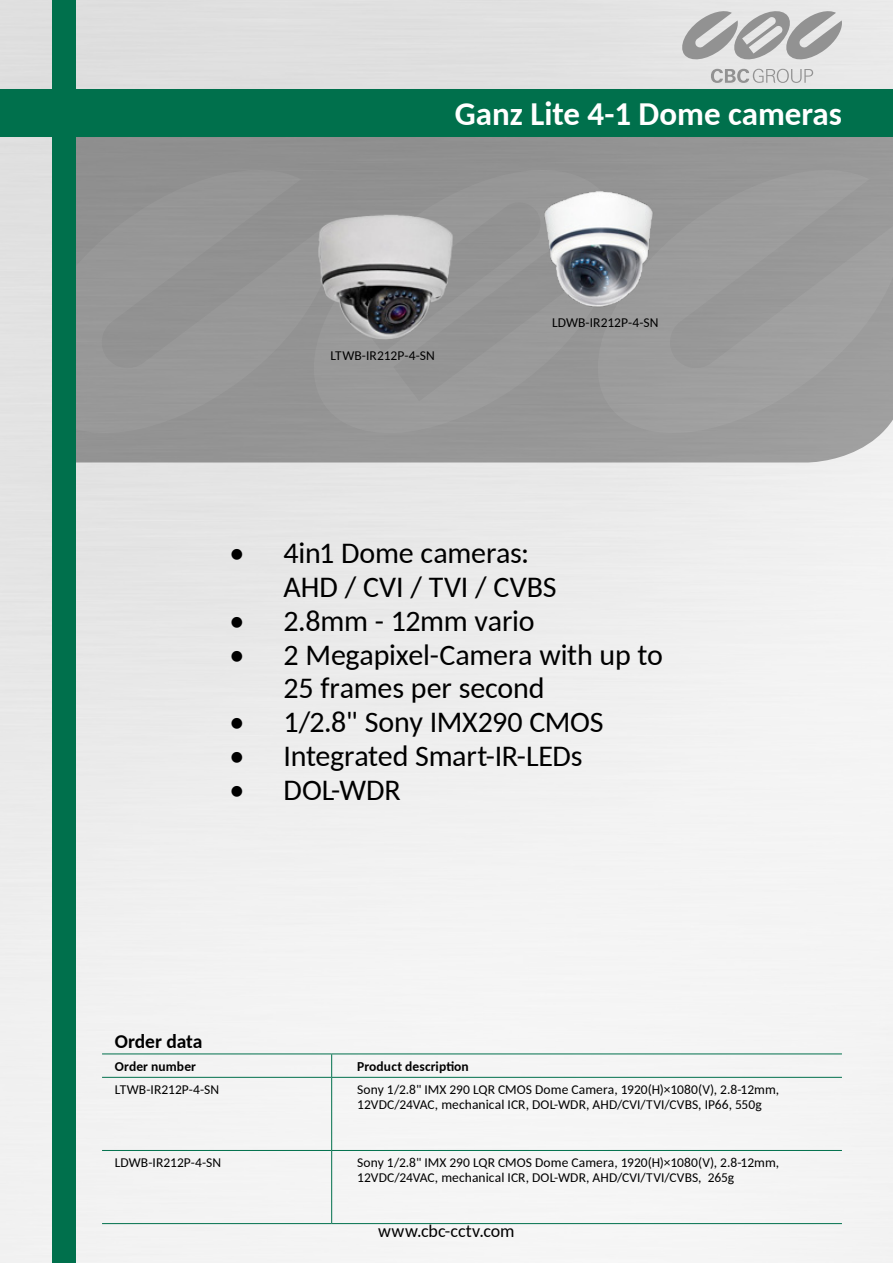
<style>
.page{position:relative;width:893px;height:1263px;background:#fff}
.page>*{position:absolute;margin:0;border:0;box-sizing:border-box;transform-origin:0 0}
.t1{font:700 33px "Carlito";color:#fff}
.t2{font:30px/33.8px "Carlito";letter-spacing:-.01em;color:#000}
.t3{font:700 19.5px "Carlito";letter-spacing:-.005em;color:#000}
.t4{font:18px "Carlito";letter-spacing:.005em;color:#000}
.t5{font:13.5px/15px "Carlito";letter-spacing:.005em;color:#000}
.t6{font:700 13.5px "Carlito";letter-spacing:.01em;color:#000}
</style>
<div class="page">
<div style="left:0;top:89px;width:893px;height:48px;background:#00704c"></div>
<div style="left:52px;top:0;width:24px;height:1263px;background:#00704c"></div>
<svg style="left:711px;top:69px;width:102px;height:14px"></svg>
<svg style="left:678px;top:8px;width:164px;height:55px;background:#c1c1c1"></svg>
<hr style="left:102px;top:1053px;width:230px;height:1px;background:#00704c">
<hr style="left:332px;top:1053px;width:510px;height:1px;background:#00704c">
<svg style="left:331px;top:1054px;width:1px;height:23px"></svg>
<hr style="left:102px;top:1077px;width:230px;height:1px;background:#00704c">
<hr style="left:332px;top:1077px;width:510px;height:1px;background:#00704c">
<hr style="left:331px;top:1078px;width:1px;height:72px;background:#00704c">
<hr style="left:102px;top:1150px;width:230px;height:1px;background:#00704c">
<hr style="left:332px;top:1150px;width:510px;height:1px;background:#00704c">
<hr style="left:331px;top:1151px;width:1px;height:72px;background:#00704c">
<hr style="left:102px;top:1223px;width:230px;height:1px;background:#00704c">
<hr style="left:332px;top:1223px;width:510px;height:1px;background:#00704c">
<img style="left:287px;top:207px;width:198px;height:143px">
<img style="left:510px;top:170px;width:179px;height:142px">
<h1 class="t1" style="left:455px;top:91px;width:389px">Ganz Lite 4-1 Dome cameras</h1>
<p class="t5" style="left:330px;top:347px;width:106px">LTWB-IR212P-4-SN</p>
<p class="t5" style="left:552px;top:314px;width:108px">LDWB-IR212P-4-SN</p>
<h2 class="t2" style="left:284px;top:535px;width:274px;text-indent:-54px">• 4in1 Dome cameras:<br>AHD / CVI / TVI / CVBS</h2>
<h2 class="t2" style="left:230px;top:603px;width:306px">• 2.8mm - 12mm vario</h2>
<h2 class="t2" style="left:284px;top:636px;width:381px;text-indent:-54px">• 2 Megapixel-Camera with up to<br>25 frames per second</h2>
<h2 class="t2" style="left:230px;top:704px;width:375px">• 1/2.8" Sony IMX290 CMOS</h2>
<h2 class="t2" style="left:230px;top:738px;width:354px">• Integrated Smart-IR-LEDs</h2>
<h2 class="t2" style="left:230px;top:771px;width:173px">• DOL-WDR</h2>
<h3 class="t3" style="left:115px;top:1028px;width:89px">Order data</h3>
<p class="t6" style="left:115px;top:1057px;width:83px">Order number</p>
<p class="t6" style="left:357px;top:1057px;width:113px">Product description</p>
<p class="t5" style="left:115px;top:1081px;width:106px">LTWB-IR212P-4-SN</p>
<p class="t5" style="left:357px;top:1081px;width:423px">Sony 1/2.8" IMX 290 LQR CMOS Dome Camera, 1920(H)×1080(V), 2.8-12mm,<br>12VDC/24VAC, mechanical ICR, DOL-WDR, AHD/CVI/TVI/CVBS, IP66, 550g</p>
<p class="t5" style="left:115px;top:1154px;width:108px">LDWB-IR212P-4-SN</p>
<p class="t5" style="left:357px;top:1154px;width:423px">Sony 1/2.8" IMX 290 LQR CMOS Dome Camera, 1920(H)×1080(V), 2.8-12mm,<br>12VDC/24VAC, mechanical ICR, DOL-WDR, AHD/CVI/TVI/CVBS, 265g</p>
<h3 class="t4" style="left:378px;top:1219px;width:138px">www.cbc-cctv.com</h3>
</div>
